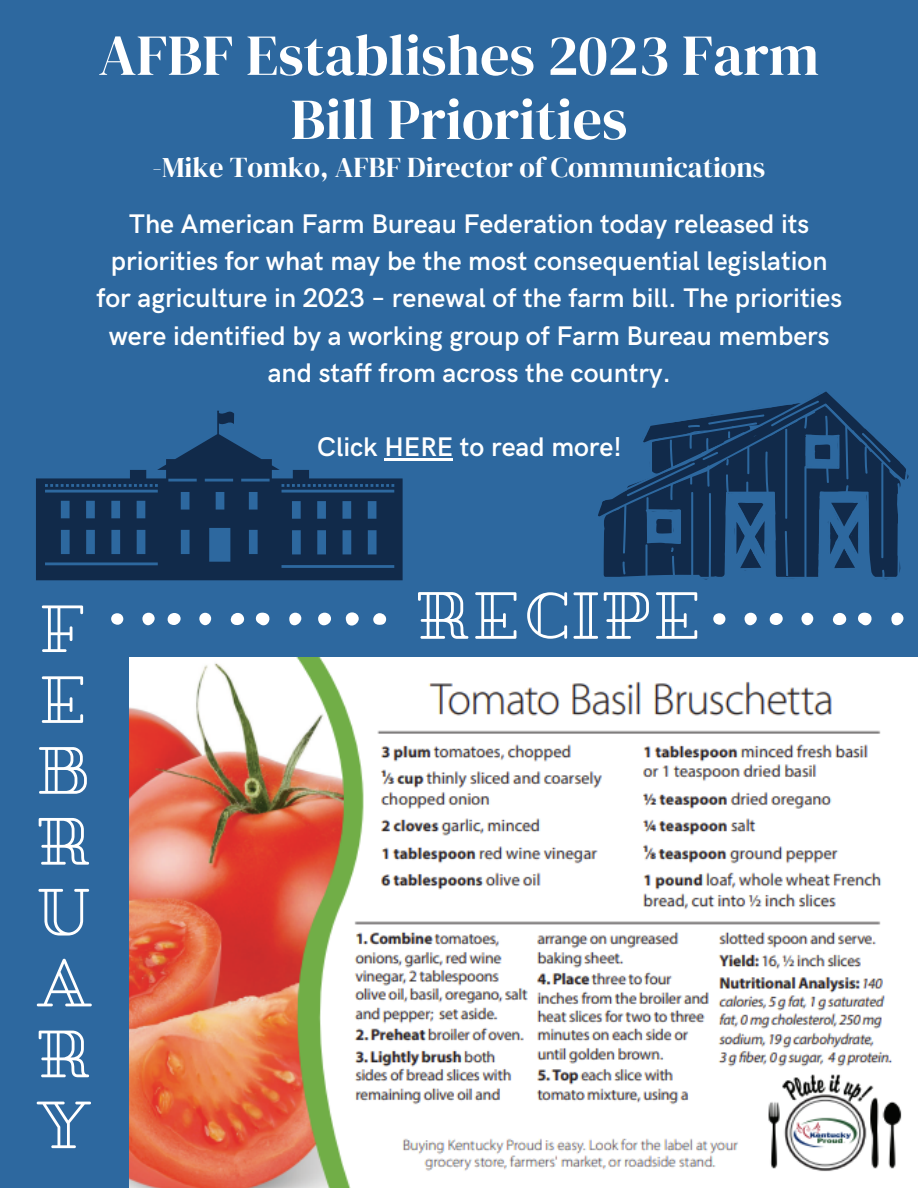
<style>
.page{position:relative;width:918px;height:1188px;background:#2d689f}
.page>*{position:absolute;margin:0;border:0;box-sizing:border-box;transform-origin:0 0}
.t1{font:64.5px/70.8px "Pirou";letter-spacing:.025em;color:#fff;text-align:justify}
.t2{font:58.05px/64.2px "DM Serif Display";color:#fff;text-align:center}
.t3{font:28.5px "DM Serif Display";color:#fff}
.t4{font:600 27px/37.2px "HK Grotesk";color:#fff;text-align:center}
</style>
<div class="page">
<svg style="left:256px;top:613px;width:14px;height:12px"></svg>
<div style="left:346px;top:612px;width:13px;height:14px;background:#fff;border-radius:50%"></div>
<div style="left:318px;top:613px;width:13px;height:12px;background:#fff;border-radius:50%"></div>
<svg style="left:230px;top:613px;width:14px;height:13px"></svg>
<div style="left:168px;top:613px;width:13px;height:12px;background:#fff;border-radius:50%"></div>
<div style="left:289px;top:613px;width:12px;height:12px;background:#fff;border-radius:6px"></div>
<svg style="left:373px;top:613px;width:14px;height:12px"></svg>
<div style="left:142px;top:613px;width:13px;height:12px;background:#fff;border-radius:50%"></div>
<svg style="left:199px;top:613px;width:12px;height:12px"></svg>
<div style="left:111px;top:613px;width:12px;height:12px;background:#fff;border-radius:50%"></div>
<svg style="left:858px;top:613px;width:14px;height:12px"></svg>
<svg style="left:832px;top:613px;width:15px;height:13px"></svg>
<div style="left:770px;top:613px;width:13px;height:12px;background:#fff;border-radius:50%"></div>
<div style="left:891px;top:613px;width:13px;height:12px;background:#fff;border-radius:6px"></div>
<div style="left:745px;top:613px;width:12px;height:12px;background:#fff;border-radius:50%"></div>
<svg style="left:801px;top:613px;width:12px;height:12px"></svg>
<div style="left:713px;top:613px;width:12px;height:12px;background:#fff;border-radius:50%"></div>
<img style="left:130px;top:657px;width:788px;height:531px">
<svg style="left:36px;top:410px;width:367px;height:170px;fill:#112a4a"></svg>
<svg style="left:598px;top:391px;width:311px;height:189px"></svg>
<hr style="left:384px;top:458px;width:69px;height:2px;background:#fff">
<h2 class="t2" style="left:99px;top:22px;width:722px">AFBF Establishes 2023 Farm<br>Bill Priorities</h2>
<p class="t3" style="left:153px;top:148px;width:614px">-Mike Tomko, AFBF Director of Communications</p>
<p class="t4" style="left:96px;top:206px;width:747px">The American Farm Bureau Federation today released its priorities for what may be the most consequential legislation for agriculture in 2023 – renewal of the farm bill. The priorities were identified by a working group of Farm Bureau members and staff from across the country.</p>
<h1 class="t1" style="left:37px;top:596px;width:57px">F E B R U A R Y</h1>
<p class="t4" style="left:317px;top:429px;width:306px">Click HERE to read more!</p>
<h1 class="t1" style="left:416px;top:583px;width:287px">RECIPE</h1>
</div>
